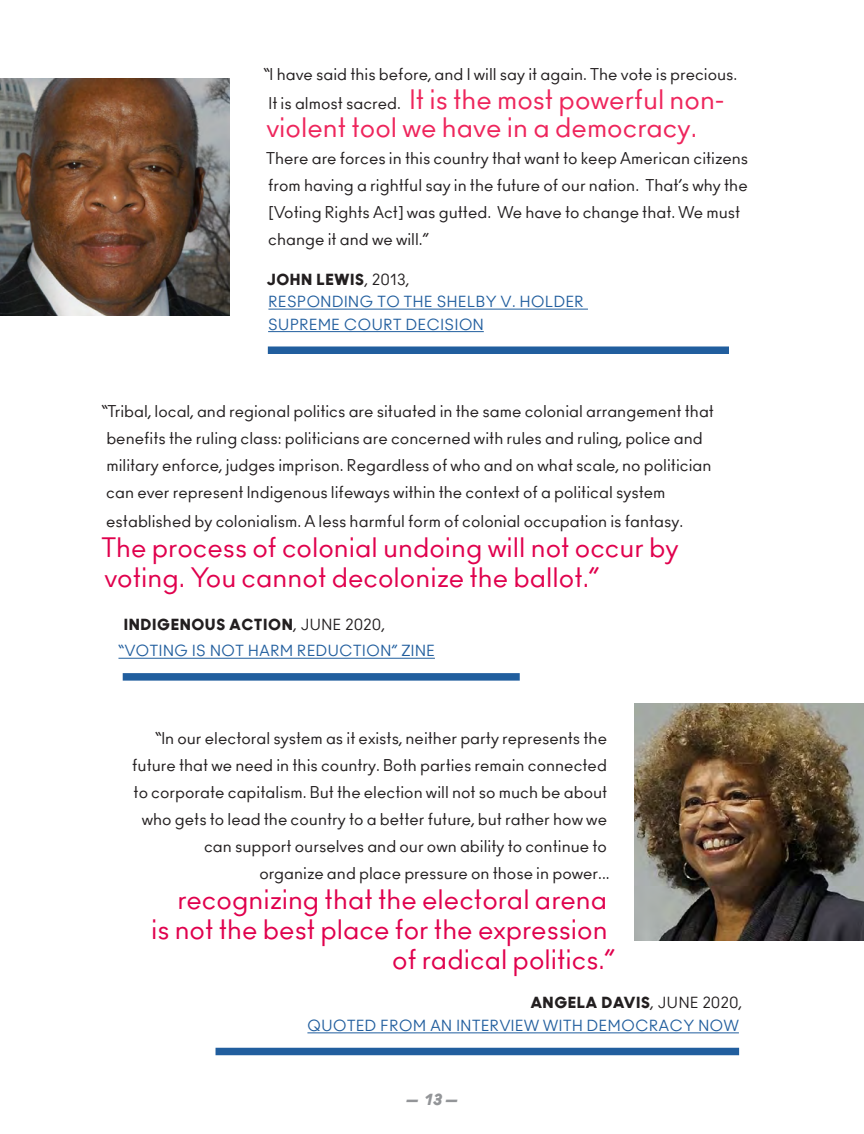
<style>
.page{position:relative;width:864px;height:1134px;background:#fff}
.page>*{position:absolute;margin:0;border:0;box-sizing:border-box;transform-origin:0 0}
.t1{font:26.25px/30px "Ano";color:#e0004d}
.t2{font:26.25px/28.5px "Ano";color:#ee255c}
.t3{font:15.9px/27px "Ano";color:#231f20}
.t4{font:15px/22.5px "Ano";letter-spacing:.04em;color:#215e9e}
.t5{font:italic 900 15px "Ano";color:#939598}
.s1{font-size:15.9px;color:#231f20}
.s2{font-weight:900;color:#231f20}
.s3{color:#231f20}
</style>
<div class="page">
<hr style="left:268px;top:309px;width:320px;height:1px;background:#215e9e">
<div style="left:268px;top:346px;width:461px;height:8px;background:#215e9e"></div>
<hr style="left:268px;top:331px;width:216px;height:1px;background:#215e9e">
<div style="left:123px;top:673px;width:397px;height:8px;background:#215e9e"></div>
<hr style="left:118px;top:658px;width:317px;height:1px;background:#215e9e">
<div style="left:216px;top:1048px;width:523px;height:7px;background:#215e9e"></div>
<hr style="left:307px;top:1033px;width:432px;height:1px;background:#215e9e">
<img style="left:0;top:79px;width:230px;height:237px">
<img style="left:634px;top:703px;width:230px;height:237px">
<p class="t3" style="left:264px;top:61px;width:475px">“I have said this before, and I will say it again. The vote is precious.</p>
<h1 class="t2" style="left:266px;top:85px;width:459px"><span class="s1">It is almost sacred.</span> It is the most powerful non&shy;violent tool we have in a democracy.</h1>
<p class="t3" style="left:266px;top:145px;width:484px">There are forces in this country that want to keep American citizens from having a rightful say in the future of our nation. That’s why the [Voting Rights Act] was gutted. We have to change that. We must change it and we will.”</p>
<p class="t4" style="left:267px;top:268px;width:319px"><span class="s2">JOHN LEWIS</span><span class="s3">, 2013,<br></span>RESPONDING TO THE SHELBY V. HOLDER<br>SUPREME COURT DECISION</p>
<p class="t3" style="left:102px;top:398px;width:614px">“Tribal, local, and regional politics are situated in the same colonial arrangement that benefits the ruling class: politicians are concerned with rules and ruling, police and military enforce, judges imprison. Regardless of who and on what scale, no politician can ever represent Indigenous lifeways within the context of a political system</p>
<p class="t3" style="left:106px;top:508px;width:579px">established by colonialism. A less harmful form of colonial occupation is fantasy.</p>
<h1 class="t1" style="left:101px;top:533px;width:579px">The process of colonial undoing will not occur by voting. You cannot decolonize the ballot.”</h1>
<p class="t4" style="left:118px;top:612px;width:318px;line-height:26.2px;text-indent:5px"><span class="s2">INDIGENOUS ACTION</span><span class="s3">, JUNE 2020, </span>“VOTING IS NOT HARM REDUCTION” ZINE</p>
<p class="t3" style="left:132px;top:725px;width:479px;text-align:right">“In our electoral system as it exists, neither party represents the future that we need in this country. Both parties remain connected to corporate capitalism. But the election will not so much be about who gets to lead the country to a better future, but rather how we can support ourselves and our own ability to continue to<br>organize and place pressure on those in power...</p>
<h1 class="t1" style="left:151px;top:885px;width:465px;text-align:right">recognizing that the electoral arena<br>is not the best place for the expression of radical politics.”</h1>
<p class="t4" style="left:307px;top:992px;width:436px;text-align:right"><span class="s2">ANGELA DAVIS</span><span class="s3">, JUNE 2020,<br></span>QUOTED FROM AN INTERVIEW WITH DEMOCRACY NOW</p>
<p class="t5" style="left:406px;top:1090px;width:53px">— 13 —</p>
</div>
